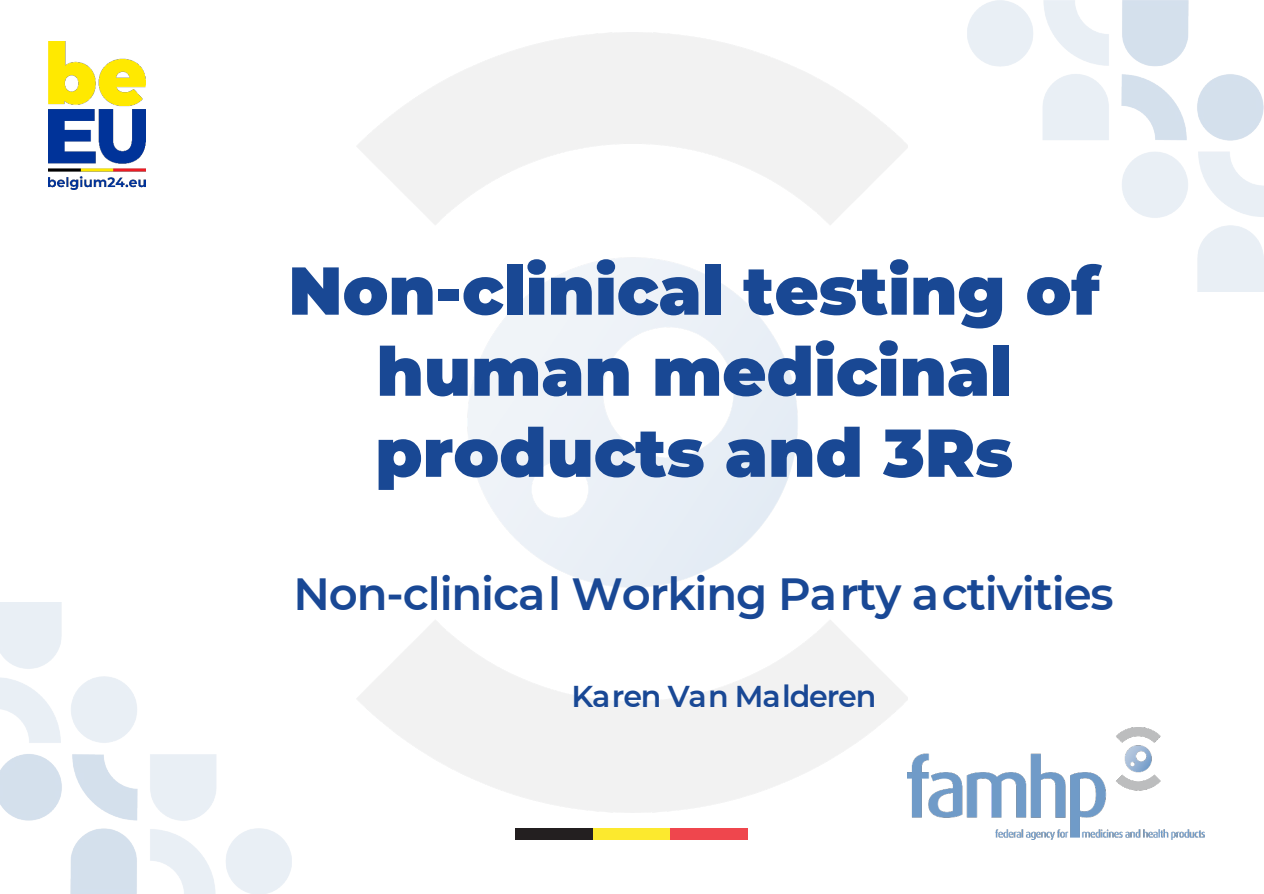
<style>
.page{position:relative;width:1264px;height:894px;background:#fff}
.page>*{position:absolute;margin:0;border:0;box-sizing:border-box;transform-origin:0 0}
.t1{font:900 67.5px/81px "Montserrat";color:#194894;text-align:center}
.t2{font:600 45px "Montserrat";letter-spacing:-.025em;color:#194895}
.t3{font:600 30px "Montserrat";letter-spacing:-.035em;color:#194895}
</style>
<div class="page">
<img style="left:907px;top:727px;width:296px;height:112px">
<div style="left:515px;top:834px;width:78px;height:5px;background:#231f20"></div>
<div style="left:593px;top:834px;width:77px;height:5px;background:#fce92e"></div>
<div style="left:670px;top:834px;width:78px;height:5px;background:#ef464d"></div>
<img style="left:967px;top:0;width:296px;height:291px">
<img style="left:0;top:602px;width:292px;height:291px">
<div style="left:515px;top:828px;width:78px;height:6px;background:#231f20"></div>
<div style="left:593px;top:828px;width:77px;height:6px;background:#fce92e"></div>
<div style="left:670px;top:828px;width:78px;height:6px;background:#ef464d"></div>
<img style="left:49px;top:42px;width:97px;height:147px">
<h1 class="t1" style="left:288px;top:246px;width:813px">Non-clinical testing of human medicinal products and 3Rs</h1>
<p class="t2" style="left:293px;top:562px;width:821px">Non-clinical Working Party activities</p>
<p class="t3" style="left:571px;top:675px;width:306px">Karen Van Malderen</p>
</div>
